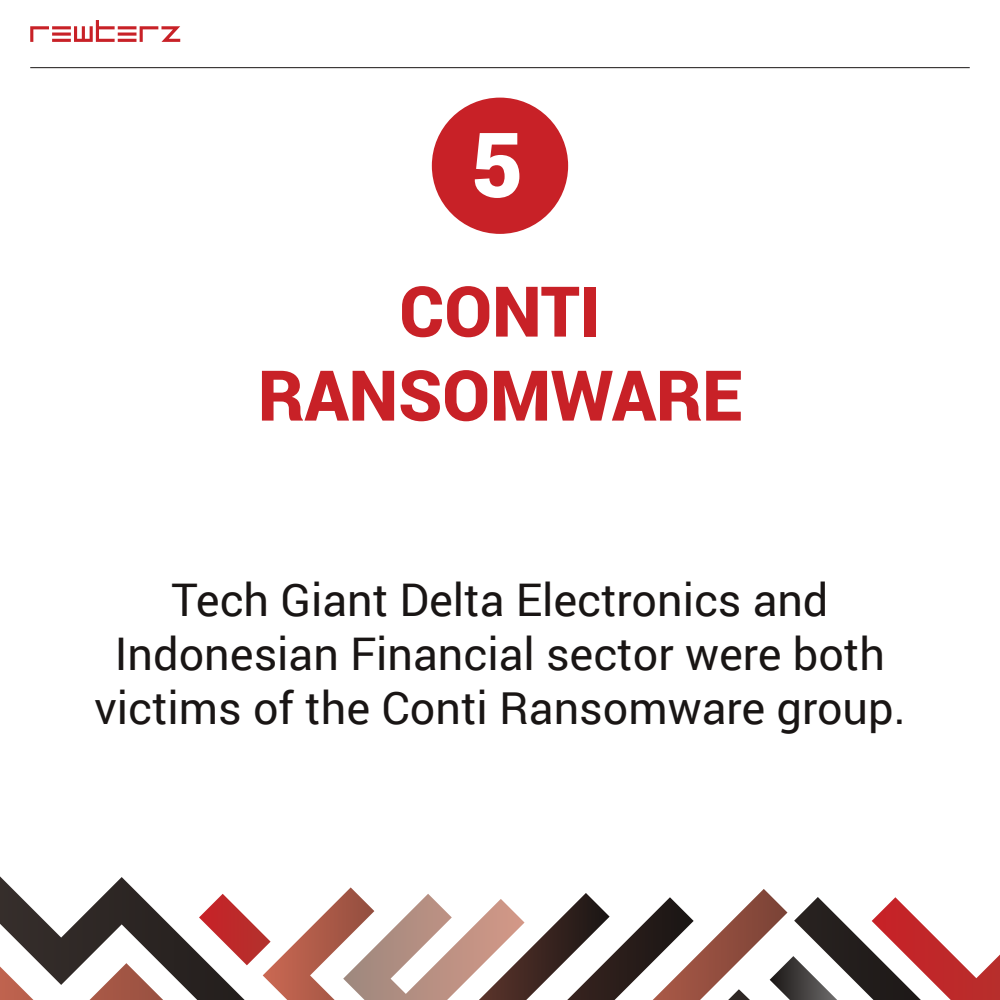
<style>
.page{position:relative;width:1000px;height:1000px;background:#fff}
.page>*{position:absolute;margin:0;border:0;box-sizing:border-box;transform-origin:0 0}
.t1{font:900 90px "Roboto";color:#fff}
.t2{font:900 70px/84px "Roboto";color:#c82127;text-align:center}
.t3{font:45px/54px "Roboto";color:#191514;text-align:center}
</style>
<div class="page">
<svg style="left:610px;top:914px;width:43px;height:86px"></svg>
<svg style="left:653px;top:889px;width:347px;height:111px"></svg>
<svg style="left:0;top:876px;width:610px;height:124px"></svg>
<div style="left:432px;top:98px;width:136px;height:136px;background:#c82127;border-radius:50%"></div>
<svg style="left:30px;top:20px;width:150px;height:22px"></svg>
<hr style="left:30px;top:67px;width:940px;height:1px;background:#191514">
<h1 class="t1" style="left:471px;top:101px;width:54px">5</h1>
<h2 class="t2" style="left:258px;top:267px;width:486px">CONTI<br>RANSOMWARE</h2>
<p class="t3" style="left:94px;top:571px;width:813px">Tech Giant Delta Electronics and<br>Indonesian Financial sector were both victims of the Conti Ransomware group.</p>
</div>
